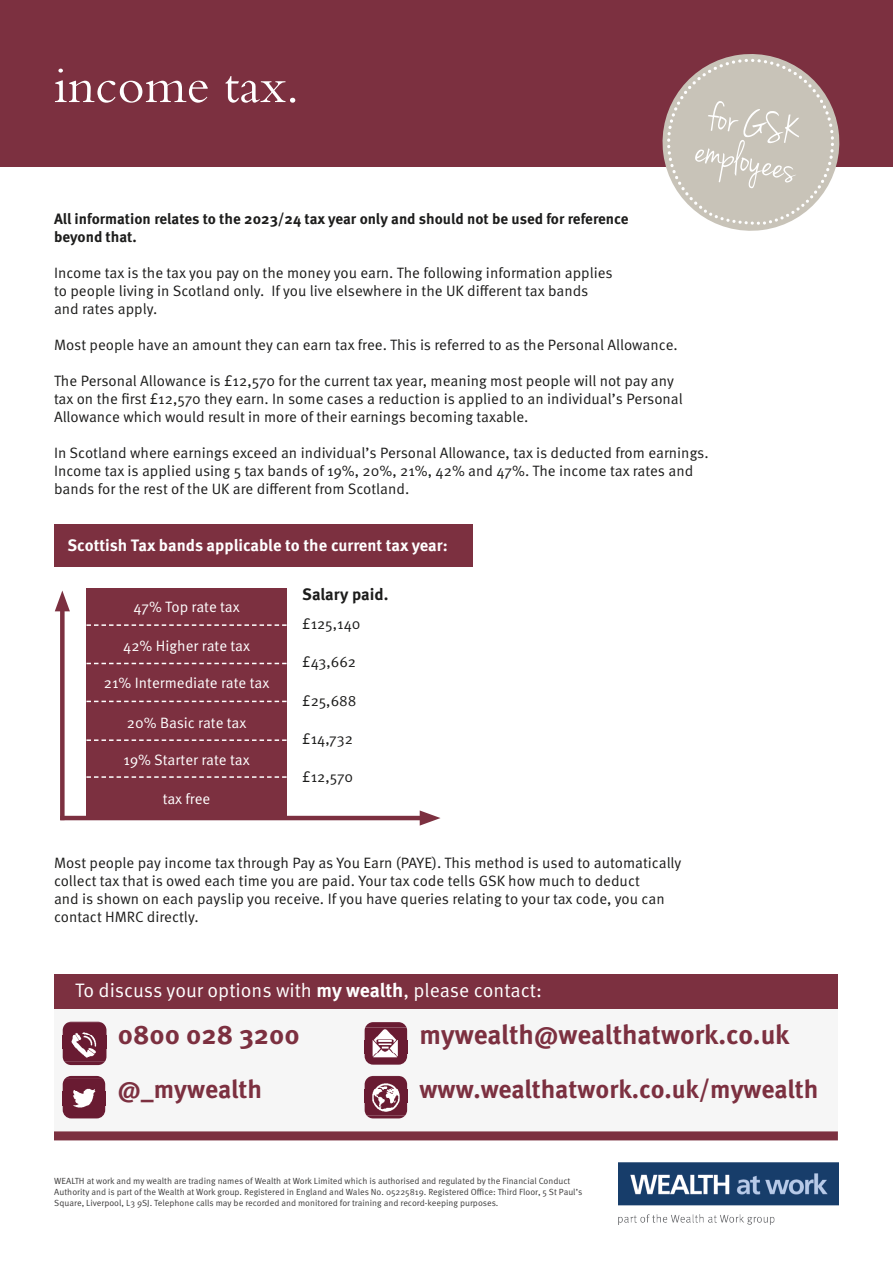
<style>
.page{position:relative;width:893px;height:1263px;background:#fff}
.page>*{position:absolute;margin:0;border:0;box-sizing:border-box;transform-origin:0 0}
.t1{font:52.5px "Bembo Std";color:#fff}
.t2{font:43.5px/35.8px "Jenna Sue";color:#fff}
.t3{font:700 27px "Meta Pro";color:#7c3040}
.t4{font:700 25.5px "Meta Pro";letter-spacing:-.005em;color:#7c3040}
.t5{font:19.5px "Meta Pro Norm";color:#fff}
.t6{font:700 16.5px "Meta Pro";color:#fff}
.t7{font:700 16.5px "Meta Pro";color:#1c1c1b}
.t8{font:15px/18px "Meta Pro Norm";color:#1c1c1b}
.t9{font:15px "Meta Pro Norm";color:#fff}
.t10{font:700 15px "Meta Pro";color:#1c1c1b}
.t11{font:8.85px/10.6px "Meta Pro Norm";color:#3d3c3c}
.s1{font-family:"Meta Pro";font-weight:700}
</style>
<div class="page">
<div style="left:0;top:0;width:893px;height:167px;background:#7c3040"></div>
<div style="left:55px;top:524px;width:418px;height:42px;background:#7c3040"></div>
<div style="left:60px;top:603px;width:5px;height:217px;background:#7c3040"></div>
<svg style="left:55px;top:590px;width:15px;height:21px"></svg>
<hr style="left:60px;top:816px;width:368px;height:4px;background:#7c3040">
<svg style="left:420px;top:810px;width:21px;height:16px"></svg>
<div style="left:86px;top:588px;width:201px;height:228px;background:#7c3040"></div>
<svg style="left:86px;top:624px;width:201px;height:2px"></svg>
<svg style="left:86px;top:663px;width:201px;height:1px"></svg>
<svg style="left:86px;top:701px;width:201px;height:1px"></svg>
<svg style="left:86px;top:739px;width:201px;height:2px"></svg>
<svg style="left:86px;top:776px;width:201px;height:2px"></svg>
<svg style="left:662px;top:54px;width:178px;height:177px"></svg>
<div style="left:54px;top:1009px;width:784px;height:127px;background:#f6f6f6"></div>
<div style="left:54px;top:1131px;width:784px;height:9px;background:#7c3040"></div>
<div style="left:55px;top:974px;width:783px;height:34px;background:#7c3040"></div>
<img style="left:67px;top:1022px;width:35px;height:1px">
<img style="left:63px;top:1023px;width:43px;height:42px">
<img style="left:365px;top:1022px;width:42px;height:43px">
<img style="left:66px;top:1076px;width:36px;height:2px">
<img style="left:63px;top:1078px;width:42px;height:40px">
<img style="left:369px;top:1076px;width:34px;height:1px">
<img style="left:365px;top:1077px;width:42px;height:38px">
<img style="left:366px;top:1115px;width:39px;height:3px">
<img style="left:619px;top:1162px;width:220px;height:62px">
<p class="t1" style="left:54px;top:55px;width:247px">income tax.</p>
<p class="t2" style="left:707px;top:98px;width:103px;rotate:12deg">for GSK employees</p>
<p class="t10" style="left:54px;top:207px;width:576px">All information relates to the 2023/24 tax year only and should not be used for reference</p>
<p class="t10" style="left:54px;top:225px;width:84px">beyond that.</p>
<p class="t8" style="left:54px;top:263px;width:560px">Income tax is the tax you pay on the money you earn. The following information applies to people living in Scotland only. If you live elsewhere in the UK different tax bands and rates apply.</p>
<p class="t8" style="left:54px;top:335px;width:625px">Most people have an amount they can earn tax free. This is referred to as the Personal Allowance.</p>
<p class="t8" style="left:54px;top:371px;width:630px">The Personal Allowance is £12,570 for the current tax year, meaning most people will not pay any tax on the first £12,570 they earn. In some cases a reduction is applied to an individual’s Personal<br>Allowance which would result in more of their earnings becoming taxable.</p>
<p class="t8" style="left:54px;top:443px;width:656px">In Scotland where earnings exceed an individual’s Personal Allowance, tax is deducted from earnings.<br>Income tax is applied using 5 tax bands of 19%, 20%, 21%, 42% and 47%. The income tax rates and bands for the rest of the UK are different from Scotland.</p>
<p class="t6" style="left:68px;top:533px;width:382px">Scottish Tax bands applicable to the current tax year:</p>
<p class="t7" style="left:302px;top:581px;width:88px">Salary paid.</p>
<p class="t8" style="left:302px;top:614px;width:60px">£125,140</p>
<p class="t9" style="left:133px;top:595px;width:108px">47% Top rate tax</p>
<p class="t9" style="left:123px;top:635px;width:129px">42% Higher rate tax</p>
<p class="t9" style="left:104px;top:671px;width:167px">21% Intermediate rate tax</p>
<p class="t9" style="left:127px;top:711px;width:121px">20% Basic rate tax</p>
<p class="t9" style="left:124px;top:748px;width:128px">19% Starter rate tax</p>
<p class="t9" style="left:163px;top:788px;width:49px">tax free</p>
<p class="t8" style="left:302px;top:652px;width:55px">£43,662</p>
<p class="t8" style="left:302px;top:690px;width:56px">£25,688</p>
<p class="t8" style="left:302px;top:729px;width:52px">£14,732</p>
<p class="t8" style="left:302px;top:767px;width:53px">£12,570</p>
<p class="t8" style="left:54px;top:853px;width:629px">Most people pay income tax through Pay as You Earn (PAYE). This method is used to automatically collect tax that is owed each time you are paid. Your tax code tells GSK how much to deduct<br>and is shown on each payslip you receive. If you have queries relating to your tax code, you can contact HMRC directly.</p>
<p class="t5" style="left:75px;top:976px;width:468px">To discuss your options with <span class="s1">my wealth</span>, please contact:</p>
<p class="t3" style="left:118px;top:1014px;width:183px">0800 028 3200</p>
<p class="t3" style="left:419px;top:1014px;width:371px">mywealth@wealthatwork.co.uk</p>
<p class="t4" style="left:118px;top:1069px;width:146px">@_mywealth</p>
<p class="t4" style="left:419px;top:1069px;width:400px">www.wealthatwork.co.uk/mywealth</p>
<p class="t11" style="left:54px;top:1175px;width:530px">WEALTH at work and my wealth are trading names of Wealth at Work Limited which is authorised and regulated by the Financial Conduct<br>Authority and is part of the Wealth at Work group. Registered in England and Wales No. 05225819. Registered Office: Third Floor, 5 St Paul’s<br>Square, Liverpool, L3 9SJ. Telephone calls may be recorded and monitored for training and record-keeping purposes.</p>
</div>
